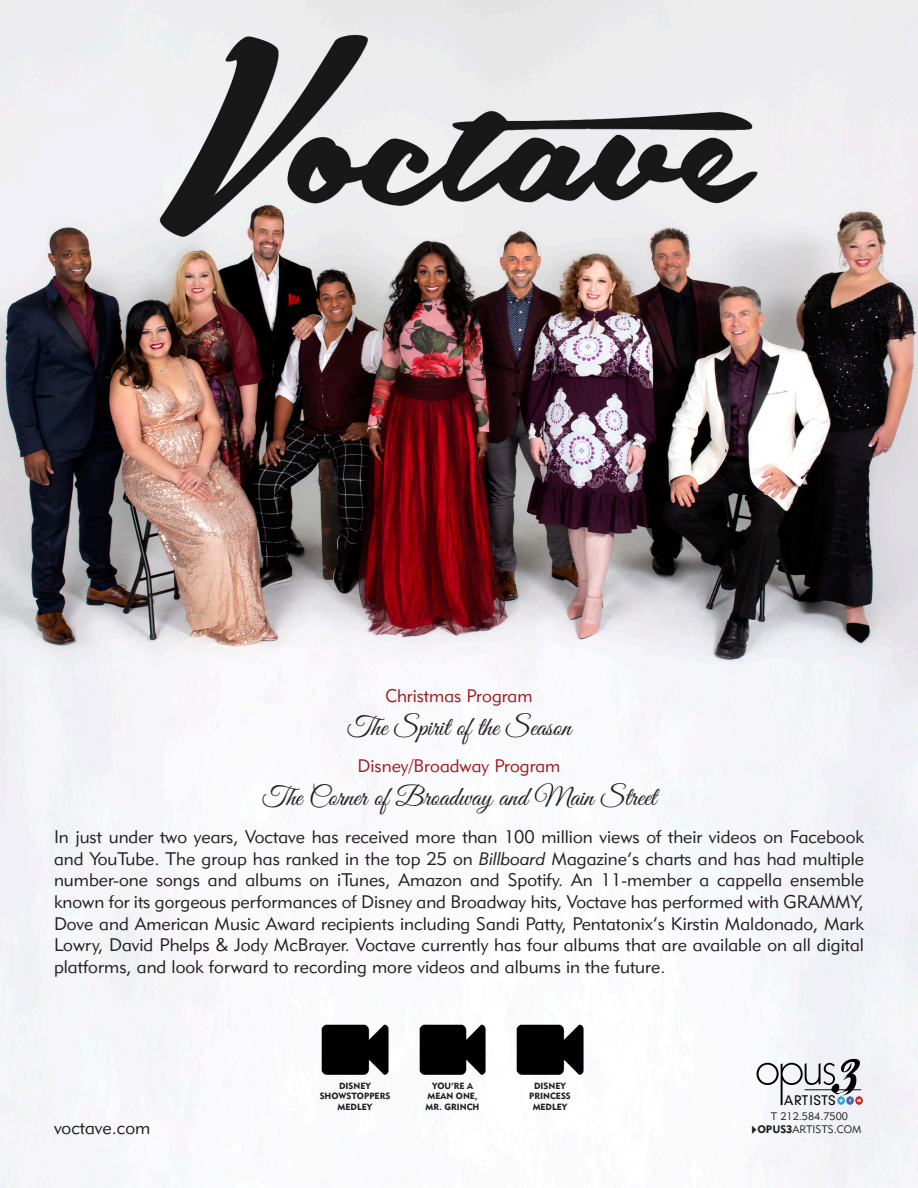
<style>
.page{position:relative;width:918px;height:1188px;background:#fff}
.page>*{position:absolute;margin:0;border:0;box-sizing:border-box;transform-origin:0 0}
.t1{font:27px "Great Vibes";color:#231f20}
.t2{font:18px/21.6px "Geometric 415 BT Lite A";color:#231f20;text-align:justify}
.t3{font:18px "Geometric 415 BT Lite A";color:#9e1c1f}
.t4{font:12.75px "Geometric 706 BT Medium B";letter-spacing:.03em;color:#000001}
.t5{font:10.8px "Geometric 415 BT Lite A";color:#231f20}
.t6{font:8.85px "Geometric 415 BT Black A";color:#231f20}
.s1{font-family:"Geometric 415 BT Lite Italic A"}
.s2{font-family:"Geometric 415 BT Black A"}
</style>
<div class="page">
<img style="left:0;top:0;width:918px;height:1188px">
<img style="left:321px;top:1024px;width:68px;height:52px">
<hr style="left:805px;top:1089px;width:56px;height:1px;background:#231f20">
<svg style="left:757px;top:1059px;width:103px;height:46px"></svg>
<img style="left:837px;top:1096px;width:25px;height:8px">
<img style="left:418px;top:1024px;width:69px;height:52px">
<img style="left:516px;top:1024px;width:69px;height:52px">
<svg style="left:752px;top:1125px;width:4px;height:9px"></svg>
<p class="t3" style="left:385px;top:685px;width:149px">Christmas Program</p>
<p class="t1" style="left:347px;top:712px;width:226px">The Spirit of the Season</p>
<p class="t3" style="left:358px;top:755px;width:204px">Disney/Broadway Program</p>
<p class="t1" style="left:262px;top:782px;width:396px">The Corner of Broadway and Main Street</p>
<p class="t2" style="left:54px;top:826px;width:812px">In just under two years, Voctave has received more than 100 million views of their videos on Facebook and YouTube. The group has ranked in the top 25 on <span class="s1">Billboard</span> Magazine’s charts and has had multiple number-one songs and albums on iTunes, Amazon and Spotify. An 11-member a cappella ensemble known for its gorgeous performances of Disney and Broadway hits, Voctave has performed with GRAMMY, Dove and American Music Award recipients including Sandi Patty, Pentatonix’s Kirstin Maldonado, Mark Lowry, David Phelps &amp; Jody McBrayer. Voctave currently has four albums that are available on all digital platforms, and look forward to recording more videos and albums in the future.</p>
<p class="t2" style="left:54px;top:1116px;width:98px">voctave.com</p>
<p class="t6" style="left:339px;top:1080px;width:33px">DISNEY</p>
<p class="t6" style="left:320px;top:1091px;width:72px">SHOWSTOPPERS</p>
<p class="t6" style="left:338px;top:1102px;width:36px">MEDLEY</p>
<p class="t6" style="left:432px;top:1080px;width:42px">YOU’RE A</p>
<p class="t6" style="left:427px;top:1091px;width:52px">MEAN ONE,</p>
<p class="t6" style="left:426px;top:1102px;width:55px">MR. GRINCH</p>
<p class="t6" style="left:534px;top:1080px;width:33px">DISNEY</p>
<p class="t6" style="left:529px;top:1091px;width:43px">PRINCESS</p>
<p class="t6" style="left:533px;top:1102px;width:36px">MEDLEY</p>
<p class="t4" style="left:784px;top:1091px;width:53px">ARTISTS</p>
<p class="t5" style="left:771px;top:1110px;width:79px">T 212.584.7500</p>
<p class="t5" style="left:757px;top:1123px;width:106px"><span class="s2">OPUS3</span>ARTISTS.COM</p>
</div>
